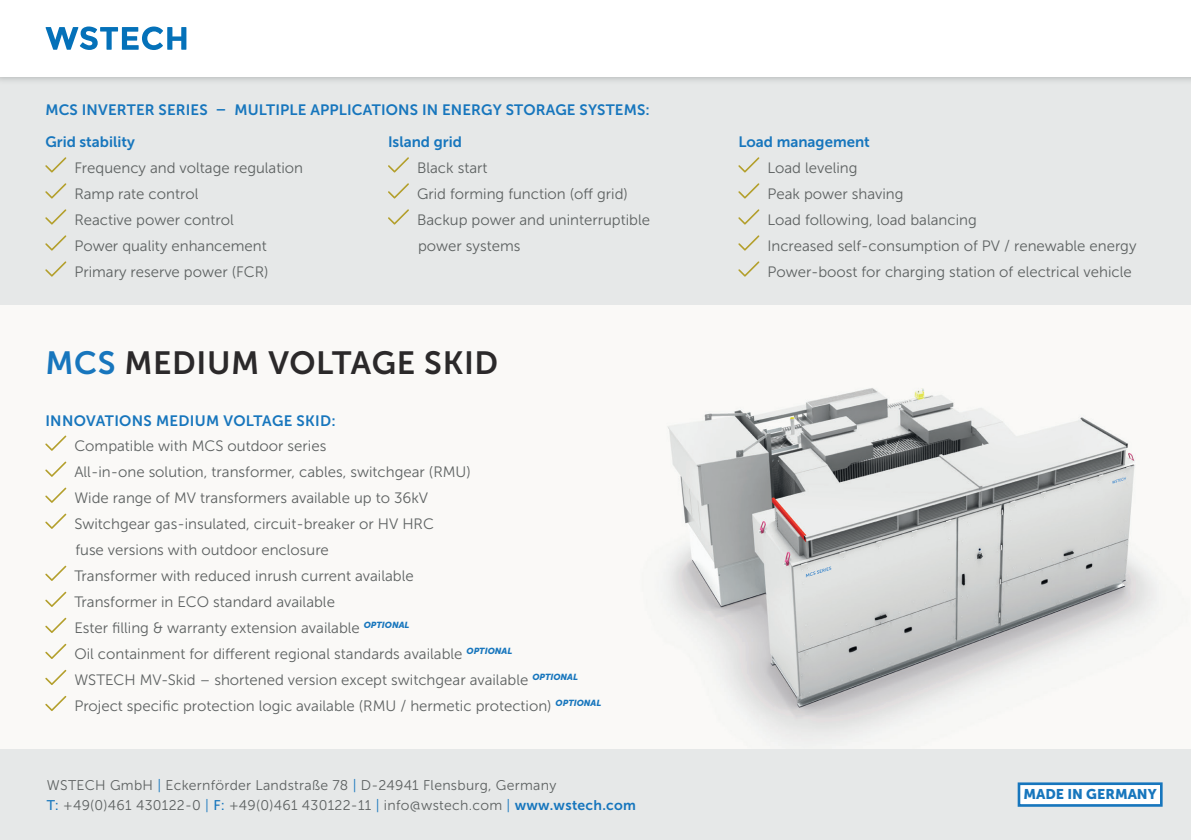
<style>
.page{position:relative;width:1191px;height:840px;background:#fff}
.page>*{position:absolute;margin:0;border:0;box-sizing:border-box;transform-origin:0 0}
.t1{font:32px "Museo Sans 700";letter-spacing:.02em;color:#2b292a}
.Absatzformat_1{font:15px/26px "Museo Sans 300";color:#5d6161}
.t2{font:15px/26px "Museo Sans 700";letter-spacing:.01em;color:#1776bd}
.t3{font:14px "Museo Sans 300";letter-spacing:.02em;color:#5d6161}
.t4{font:14px "Museo Sans 900";color:#1776bd}
.s1{font-family:"Museo Sans 700";color:#1776bd}
.s2{font-family:"Museo Sans 300";color:#5d6161}
.s3{color:#1776bd}
.s4{font-family:"Museo Sans 500";color:#1776bd}
</style>
<div class="page">
<div style="left:0;top:77px;width:1191px;height:228px;background:#e6e8e8"></div>
<img style="left:50px;top:387px;width:1138px;height:361px">
<div style="left:0;top:0;width:1191px;height:86px;background:#5d6161;opacity:.4"></div>
<div style="left:0;top:0;width:1191px;height:76px;background:#fff"></div>
<svg style="left:46px;top:26px;width:140px;height:24px"></svg>
<svg style="left:45px;top:435px;width:21px;height:15px"></svg>
<svg style="left:45px;top:461px;width:21px;height:15px"></svg>
<svg style="left:45px;top:487px;width:21px;height:15px"></svg>
<svg style="left:45px;top:513px;width:21px;height:15px"></svg>
<svg style="left:45px;top:565px;width:21px;height:15px"></svg>
<svg style="left:45px;top:591px;width:21px;height:15px"></svg>
<svg style="left:45px;top:617px;width:21px;height:15px"></svg>
<svg style="left:45px;top:643px;width:21px;height:15px"></svg>
<svg style="left:45px;top:669px;width:21px;height:15px"></svg>
<svg style="left:45px;top:695px;width:21px;height:15px"></svg>
<svg style="left:45px;top:157px;width:21px;height:15px"></svg>
<svg style="left:45px;top:183px;width:21px;height:15px"></svg>
<svg style="left:45px;top:209px;width:21px;height:15px"></svg>
<svg style="left:45px;top:235px;width:21px;height:15px"></svg>
<svg style="left:45px;top:261px;width:21px;height:15px"></svg>
<svg style="left:388px;top:157px;width:21px;height:15px"></svg>
<svg style="left:388px;top:183px;width:21px;height:15px"></svg>
<svg style="left:388px;top:209px;width:21px;height:15px"></svg>
<svg style="left:738px;top:157px;width:21px;height:15px"></svg>
<svg style="left:738px;top:183px;width:21px;height:15px"></svg>
<svg style="left:738px;top:209px;width:21px;height:15px"></svg>
<svg style="left:738px;top:235px;width:21px;height:15px"></svg>
<svg style="left:738px;top:261px;width:21px;height:15px"></svg>
<div style="left:0;top:748px;width:1191px;height:91px;background:#e6e8e8"></div>
<div style="left:1019px;top:783px;width:142px;height:22px;background:#fff"></div>
<div style="left:1017px;top:782px;width:145px;height:24px;border:3px solid #1776bd"></div>
<p class="t2" style="left:45px;top:97px;width:606px">MCS INVERTER SERIES – MULTIPLE APPLICATIONS IN ENERGY STORAGE SYSTEMS:</p>
<p class="Absatzformat_1" style="left:74px;top:128px;width:230px;text-indent:-29px"><span class="s1">Grid stability<br></span>Frequency and voltage regulation</p>
<p class="Absatzformat_1" style="left:74px;top:180px;width:125px">Ramp rate control</p>
<p class="Absatzformat_1" style="left:74px;top:206px;width:161px">Reactive power control</p>
<p class="Absatzformat_1" style="left:74px;top:232px;width:194px">Power quality enhancement</p>
<p class="Absatzformat_1" style="left:74px;top:258px;width:196px">Primary reserve power (FCR)</p>
<p class="t2" style="left:417px;top:128px;width:72px;text-indent:-29px">Island grid<br><span class="s2">Black start</span></p>
<p class="Absatzformat_1" style="left:417px;top:180px;width:212px">Grid forming function (off grid)</p>
<p class="Absatzformat_1" style="left:417px;top:206px;width:235px">Backup power and uninterruptible power systems</p>
<p class="t1" style="left:45px;top:345px;width:454px"><span class="s3">MCS</span> MEDIUM VOLTAGE SKID</p>
<p class="t2" style="left:45px;top:407px;width:292px">INNOVATIONS MEDIUM VOLTAGE SKID:</p>
<p class="Absatzformat_1" style="left:74px;top:432px;width:253px">Compatible with MCS outdoor series</p>
<p class="Absatzformat_1" style="left:74px;top:458px;width:398px">All-in-one solution, transformer, cables, switchgear (RMU)</p>
<p class="Absatzformat_1" style="left:74px;top:484px;width:355px">Wide range of MV transformers available up to 36kV</p>
<p class="Absatzformat_1" style="left:74px;top:510px;width:361px">Switchgear gas-insulated, circuit-breaker or HV HRC fuse versions with outdoor enclosure</p>
<p class="Absatzformat_1" style="left:74px;top:562px;width:341px">Transformer with reduced inrush current available<br>Transformer in ECO standard available</p>
<p class="Absatzformat_1" style="left:74px;top:614px;width:337px">Ester filling &amp; warranty extension available <sup>OPTIONAL</sup></p>
<p class="Absatzformat_1" style="left:74px;top:640px;width:439px">Oil containment for different regional standards available <sup>OPTIONAL</sup></p>
<p class="Absatzformat_1" style="left:74px;top:666px;width:505px">WSTECH MV-Skid – shortened version except switchgear available <sup>OPTIONAL</sup></p>
<p class="Absatzformat_1" style="left:74px;top:692px;width:528px">Project specific protection logic available (RMU / hermetic protection) <sup>OPTIONAL</sup></p>
<p class="t3" style="left:47px;top:777px;width:511px">WSTECH GmbH <span class="s3">|</span> Eckernförder Landstraße 78 <span class="s3">|</span> D-24941 Flensburg, Germany</p>
<p class="t3" style="left:47px;top:797px;width:590px"><span class="s4">T:</span> +49(0)461 430122-0 <span class="s3">|</span> <span class="s4">F:</span> +49(0)461 430122-11 <span class="s3">|</span> info@wstech.com <span class="s3">|</span> <span class="s1">www.wstech.com</span></p>
<p class="t2" style="left:767px;top:128px;width:104px;text-indent:-29px">Load management<br><span class="s2">Load leveling</span></p>
<p class="Absatzformat_1" style="left:767px;top:180px;width:138px">Peak power shaving</p>
<p class="Absatzformat_1" style="left:767px;top:206px;width:211px">Load following, load balancing</p>
<p class="Absatzformat_1" style="left:767px;top:232px;width:370px">Increased self-consumption of PV / renewable energy</p>
<p class="Absatzformat_1" style="left:767px;top:258px;width:366px">Power-boost for charging station of electrical vehicle</p>
<p class="t4" style="left:1023px;top:785px;width:135px">MADE IN GERMANY</p>
</div>
